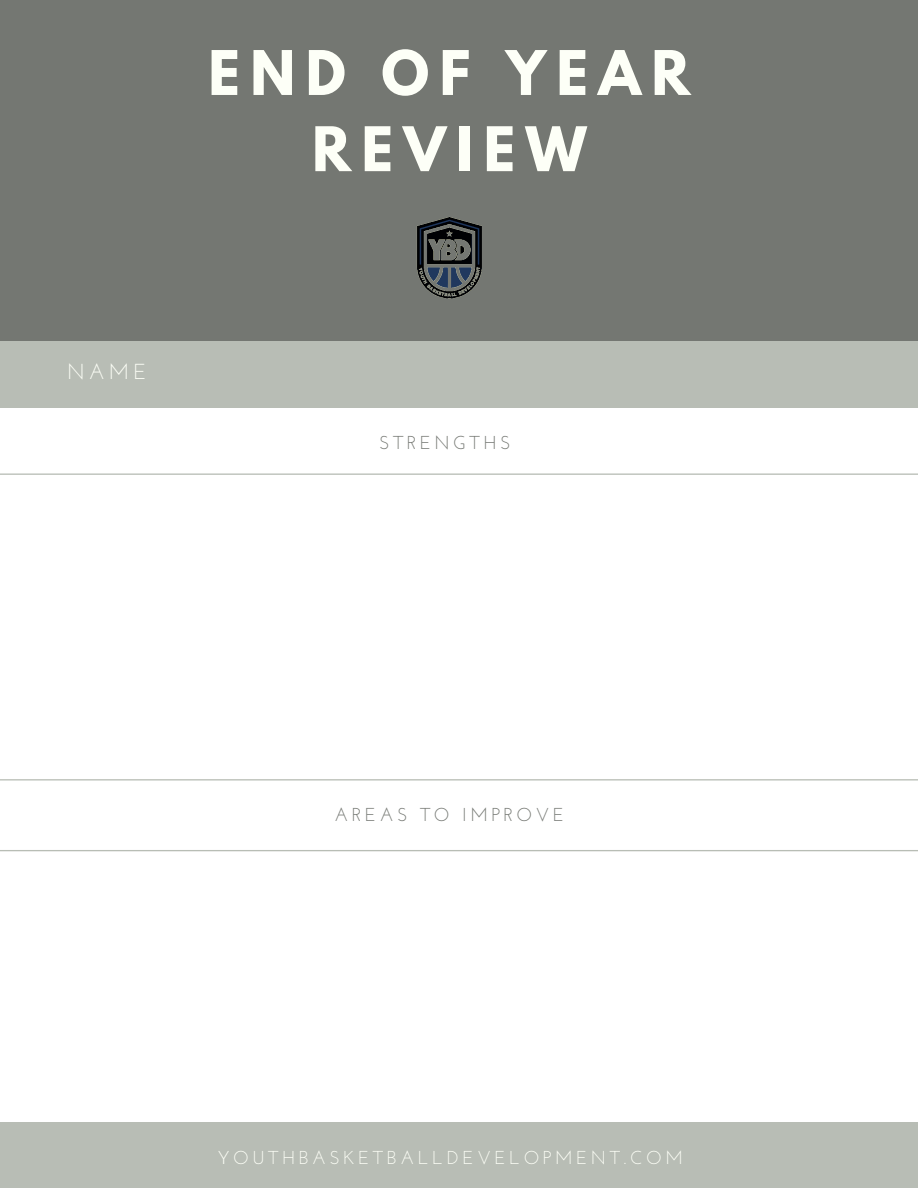
<style>
.page{position:relative;width:918px;height:1188px;background:#fff}
.page>*{position:absolute;margin:0;border:0;box-sizing:border-box;transform-origin:0 0}
.t1{font:700 54.45px/76.2px "League Spartan";letter-spacing:.19em;color:#fdfff7;text-align:center}
.t2{font:21.6px "Josefin Sans";color:#fdfff7}
.t3{font:18.6px "Josefin Sans";letter-spacing:.19em;color:#fdfff7}
.t4{font:18.6px "Josefin Sans";letter-spacing:.19em;color:#747772}
</style>
<div class="page">
<div style="left:0;top:0;width:918px;height:342px;background:#747772"></div>
<div style="left:0;top:341px;width:918px;height:67px;background:#b8bdb5"></div>
<svg style="left:0;top:473px;width:918px;height:2px;background:#cfd3ce"></svg>
<div style="left:0;top:1122px;width:918px;height:66px;background:#b8bdb5"></div>
<svg style="left:0;top:779px;width:918px;height:2px;background:#cfd3cd"></svg>
<svg style="left:0;top:850px;width:918px;height:2px;background:#d1d4cf"></svg>
<img style="left:417px;top:216px;width:65px;height:83px">
<p class="t1" style="left:208px;top:42px;width:484px">END OF YEAR<br>REVIEW</p>
<p class="t2" style="left:67px;top:363px;width:81px">NAME</p>
<p class="t4" style="left:379px;top:435px;width:133px">STRENGTHS</p>
<p class="t4" style="left:335px;top:807px;width:231px">AREAS TO IMPROVE</p>
<p class="t3" style="left:218px;top:1150px;width:467px">YOUTHBASKETBALLDEVELOPMENT.COM</p>
</div>
